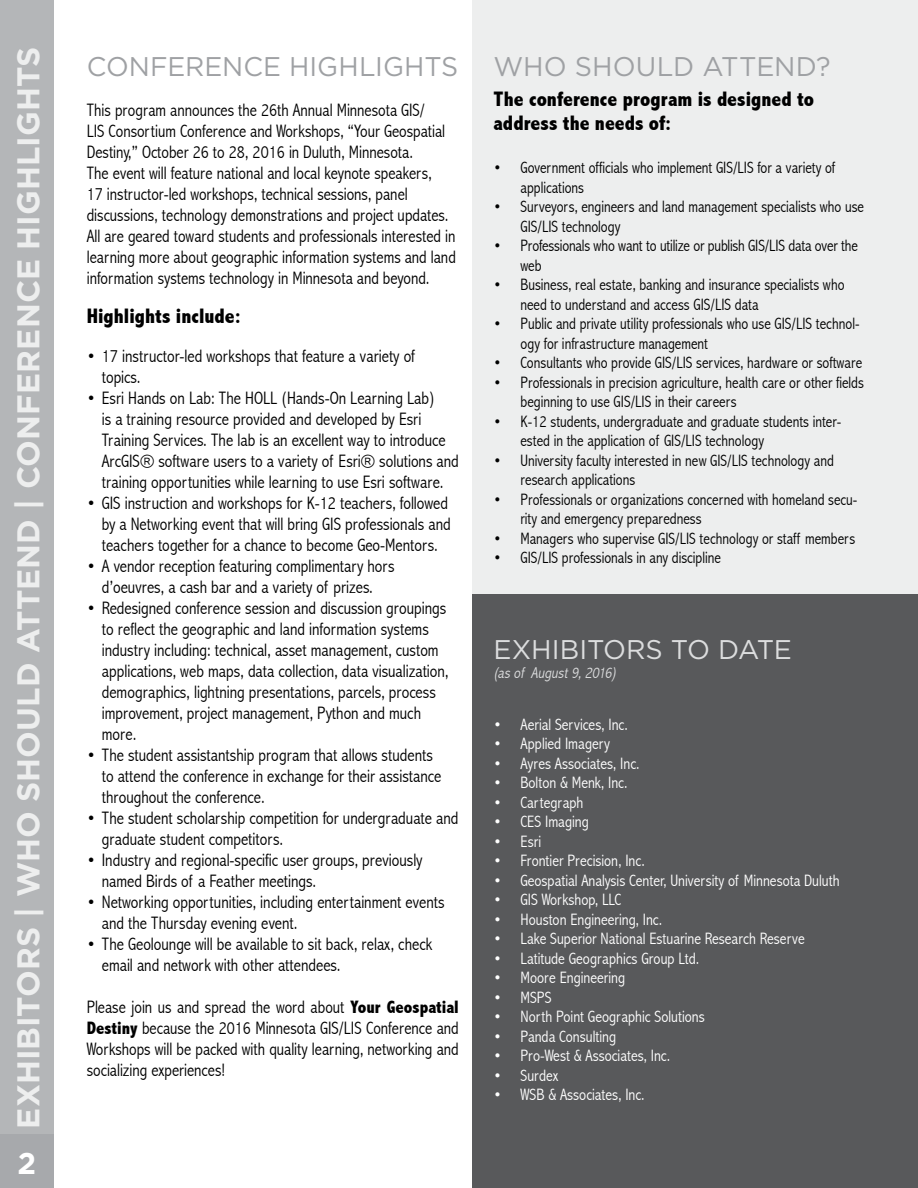
<style>
.page{position:relative;width:918px;height:1188px;background:#fff}
.page>*{position:absolute;margin:0;border:0;box-sizing:border-box;transform-origin:0 0}
.t1{font:700 31.5px "Gotham";color:#edeeee}
.t2{font:700 30px "Gotham";color:#fff}
.t3{font:27px "Gotham";color:#9fa1a4}
.t4{font:27px "Gotham";letter-spacing:-.005em;color:#dcddde}
.t5{font:800 condensed 21px/24px "Abadi";color:#000}
.t6{font:300 condensed 18px/21px "Abadi";color:#000}
.t7{font:300 condensed 16.5px/19.5px "Abadi";color:#000}
.t8{font:300 condensed 16.5px "Abadi";color:#fff}
.t9{font:italic 300 condensed 15.75px "Abadi";color:#dcddde}
.s1{font-weight:800}
</style>
<div class="page">
<div style="left:0;top:1134px;width:54px;height:54px;background:#a7a9ac"></div>
<div style="left:0;top:0;width:54px;height:1134px;background:#b4b6b8"></div>
<div style="left:472px;top:0;width:446px;height:594px;background:#edeeee"></div>
<div style="left:472px;top:594px;width:446px;height:594px;background:#58595b"></div>
<h1 class="t1" style="left:8px;top:1129px;width:1083px;rotate:-90deg">EXHIBITORS | WHO SHOULD ATTEND | CONFERENCE HIGHLIGHTS</h1>
<h3 class="t3" style="left:87px;top:49px;width:373px">CONFERENCE HIGHLIGHTS</h3>
<p class="t6" style="left:87px;top:100px;width:371px">This program announces the 26th Annual Minnesota GIS/<br>LIS Consortium Conference and Workshops, “Your Geospatial Destiny,” October 26 to 28, 2016 in Duluth, Minnesota.<br>The event will feature national and local keynote speakers,<br>17 instructor-led workshops, technical sessions, panel discussions, technology demonstrations and project updates.<br>All are geared toward students and professionals interested in learning more about geographic information systems and land information systems technology in Minnesota and beyond.</p>
<p class="t5" style="left:87px;top:304px;width:156px">Highlights include:</p>
<p class="t6" style="left:102px;top:345px;width:315px;text-indent:-15px">• 17 instructor-led workshops that feature a variety of topics.</p>
<p class="t6" style="left:102px;top:387px;width:359px;text-indent:-15px">• Esri Hands on Lab: The HOLL (Hands-On Learning Lab)<br>is a training resource provided and developed by Esri Training Services. The lab is an excellent way to introduce ArcGIS® software users to a variety of Esri® solutions and training opportunities while learning to use Esri software.</p>
<p class="t6" style="left:102px;top:492px;width:350px;text-indent:-15px">• GIS instruction and workshops for K-12 teachers, followed by a Networking event that will bring GIS professionals and teachers together for a chance to become Geo-Mentors.</p>
<p class="t6" style="left:87px;top:555px;width:309px;text-align:center">• A vendor reception featuring complimentary hors d’oeuvres, a cash bar and a variety of prizes.</p>
<p class="t6" style="left:102px;top:597px;width:348px;text-indent:-15px">• Redesigned conference session and discussion groupings to reflect the geographic and land information systems industry including: technical, asset management, custom applications, web maps, data collection, data visualization, demographics, lightning presentations, parcels, process improvement, project management, Python and much more.</p>
<p class="t6" style="left:102px;top:744px;width:341px;text-indent:-15px">• The student assistantship program that allows students to attend the conference in exchange for their assistance throughout the conference.</p>
<p class="t6" style="left:102px;top:807px;width:358px;text-indent:-15px">• The student scholarship competition for undergraduate and graduate student competitors.</p>
<p class="t6" style="left:102px;top:849px;width:322px;text-indent:-15px">• Industry and regional-specific user groups, previously named Birds of a Feather meetings.</p>
<p class="t6" style="left:102px;top:891px;width:344px;text-indent:-15px">• Networking opportunities, including entertainment events and the Thursday evening event.</p>
<p class="t6" style="left:102px;top:933px;width:332px;text-indent:-15px">• The Geolounge will be available to sit back, relax, check email and network with other attendees.</p>
<p class="t6" style="left:87px;top:996px;width:374px;text-align:justify">Please join us and spread the word about <span class="s1">Your Geospatial Destiny</span> because the 2016 Minnesota GIS/LIS Conference and Workshops will be packed with quality learning, networking and socializing experiences!</p>
<h2 class="t2" style="left:18px;top:1144px;width:20px">2</h2>
<h3 class="t3" style="left:494px;top:49px;width:339px">WHO SHOULD ATTEND?</h3>
<p class="t5" style="left:494px;top:87px;width:322px">The conference program is designed to address the needs of:</p>
<p class="t7" style="left:521px;top:158px;width:316px;text-indent:-27px">• Government officials who implement GIS/LIS for a variety of applications</p>
<p class="t7" style="left:521px;top:197px;width:345px;text-indent:-27px">• Surveyors, engineers and land management specialists who use<br>GIS/LIS technology</p>
<p class="t7" style="left:521px;top:236px;width:339px;text-indent:-27px">• Professionals who want to utilize or publish GIS/LIS data over the web</p>
<p class="t7" style="left:521px;top:275px;width:326px;text-indent:-27px">• Business, real estate, banking and insurance specialists who need to understand and access GIS/LIS data</p>
<p class="t7" style="left:520px;top:314px;width:341px;text-indent:-27px">• Public and private utility professionals who use GIS/LIS technol&shy;ogy for infrastructure management</p>
<p class="t7" style="left:493px;top:353px;width:370px">• Consultants who provide GIS/LIS services, hardware or software</p>
<p class="t7" style="left:520px;top:372px;width:345px;text-indent:-27px">• Professionals in precision agriculture, health care or other fields beginning to use GIS/LIS in their careers</p>
<p class="t7" style="left:520px;top:411px;width:322px;text-indent:-27px">• K-12 students, undergraduate and graduate students inter&shy;ested in the application of GIS/LIS technology</p>
<p class="t7" style="left:520px;top:450px;width:315px;text-indent:-27px">• University faculty interested in new GIS/LIS technology and research applications</p>
<p class="t7" style="left:520px;top:489px;width:338px;text-indent:-27px">• Professionals or organizations concerned with homeland secu&shy;rity and emergency preparedness</p>
<p class="t7" style="left:493px;top:528px;width:363px">• Managers who supervise GIS/LIS technology or staff members</p>
<p class="t7" style="left:493px;top:548px;width:229px">• GIS/LIS professionals in any discipline</p>
<h3 class="t4" style="left:494px;top:632px;width:300px">EXHIBITORS TO DATE</h3>
<p class="t9" style="left:494px;top:663px;width:127px">(asof August9,2016)</p>
<p class="t8" style="left:494px;top:715px;width:136px">• Aerial Services, Inc.</p>
<p class="t8" style="left:494px;top:734px;width:118px">• Applied Imagery</p>
<p class="t8" style="left:494px;top:754px;width:148px">• Ayres Associates, Inc.</p>
<p class="t8" style="left:494px;top:773px;width:136px">• Bolton &amp; Menk, Inc.</p>
<p class="t8" style="left:494px;top:793px;width:91px">• Cartegraph</p>
<p class="t8" style="left:494px;top:812px;width:97px">• CES Imaging</p>
<p class="t8" style="left:494px;top:832px;width:49px">• Esri</p>
<p class="t8" style="left:494px;top:851px;width:153px">• Frontier Precision, Inc.</p>
<p class="t8" style="left:494px;top:871px;width:348px">• Geospatial Analysis Center, University of Minnesota Duluth</p>
<p class="t8" style="left:494px;top:890px;width:129px">• GIS Workshop, LLC</p>
<p class="t8" style="left:494px;top:910px;width:170px">• Houston Engineering, Inc.</p>
<p class="t8" style="left:494px;top:929px;width:313px">• Lake Superior National Estuarine Research Reserve</p>
<p class="t8" style="left:494px;top:949px;width:207px">• Latitude Geographics Group Ltd.</p>
<p class="t8" style="left:494px;top:968px;width:133px">• Moore Engineering</p>
<p class="t8" style="left:494px;top:988px;width:60px">• MSPS</p>
<p class="t8" style="left:494px;top:1007px;width:213px">• North Point Geographic Solutions</p>
<p class="t8" style="left:494px;top:1027px;width:124px">• Panda Consulting</p>
<p class="t8" style="left:494px;top:1046px;width:178px">• Pro-West &amp; Associates, Inc.</p>
<p class="t8" style="left:494px;top:1066px;width:66px">• Surdex</p>
<p class="t8" style="left:494px;top:1085px;width:153px">• WSB &amp; Associates, Inc.</p>
</div>
